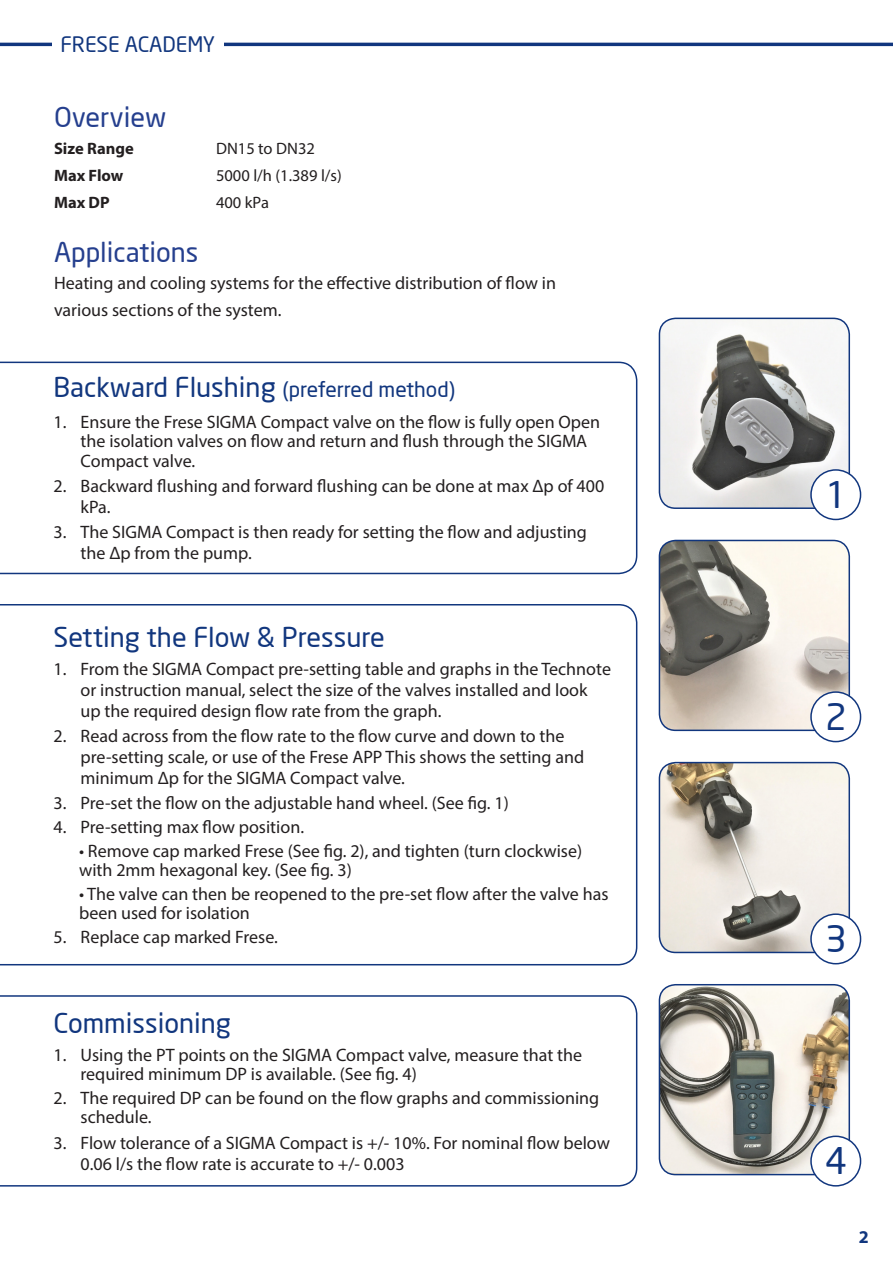
<style>
.page{position:relative;width:893px;height:1263px;background:#fff}
.page>*{position:absolute;margin:0;border:0;box-sizing:border-box;transform-origin:0 0}
.t1{font:36px "Neo Sans";color:#11367e}
.t2{font:27px "Neo Sans";color:#11367e}
.t3{font:27px "Neo Sans";color:#253f8e}
.t4{font:21px "Neo Sans";color:#11367e}
.t5{font:18px/21px "Myriad Pro";color:#231f20}
.t6{font:700 18px "Myriad Pro";color:#11367e}
.t7{font:16.5px "Myriad Pro";color:#231f20}
.t8{font:700 16.5px "Myriad Pro";color:#231f20}
.s1{font-size:27px}
</style>
<div class="page">
<hr style="left:0;top:43px;width:893px;height:3px;background:#11367e">
<div style="left:52px;top:36px;width:171px;height:16px;background:#fff"></div>
<svg style="left:0;top:604px;width:637px;height:361px"></svg>
<svg style="left:0;top:995px;width:637px;height:191px"></svg>
<svg style="left:0;top:362px;width:637px;height:212px"></svg>
<img style="left:659px;top:318px;width:190px;height:190px">
<div style="left:659px;top:318px;width:191px;height:191px;border:2px solid #11367e;border-radius:16px"></div>
<div style="left:811px;top:470px;width:49px;height:49px;background:#fff;border-radius:50%"></div>
<div style="left:810px;top:469px;width:51px;height:51px;border:2px solid #11367e;border-radius:50%"></div>
<img style="left:659px;top:540px;width:190px;height:190px">
<div style="left:659px;top:540px;width:191px;height:191px;border:2px solid #11367e;border-radius:16px"></div>
<div style="left:811px;top:692px;width:49px;height:50px;background:#fff;border-radius:50%"></div>
<div style="left:810px;top:691px;width:51px;height:51px;border:2px solid #11367e;border-radius:50%"></div>
<img style="left:659px;top:763px;width:189px;height:189px">
<div style="left:659px;top:762px;width:191px;height:191px;border:2px solid #11367e;border-radius:16px"></div>
<div style="left:811px;top:914px;width:49px;height:50px;background:#fff;border-radius:50%"></div>
<div style="left:810px;top:913px;width:51px;height:51px;border:2px solid #11367e;border-radius:50%"></div>
<img style="left:659px;top:985px;width:189px;height:189px">
<div style="left:659px;top:984px;width:191px;height:191px;border:2px solid #11367e;border-radius:16px"></div>
<div style="left:811px;top:1136px;width:49px;height:50px;background:#fff;border-radius:50%"></div>
<div style="left:810px;top:1135px;width:51px;height:51px;border:2px solid #11367e;border-radius:50%"></div>
<p class="t4" style="left:60px;top:32px;width:156px">FRESE ACADEMY</p>
<p class="t3" style="left:54px;top:100px;width:114px">Overview</p>
<p class="t8" style="left:54px;top:138px;width:81px">Size Range</p>
<p class="t7" style="left:216px;top:138px;width:100px">DN15 to DN32</p>
<p class="t8" style="left:54px;top:165px;width:71px">Max Flow</p>
<p class="t7" style="left:216px;top:165px;width:127px">5000 l/h (1.389 l/s)</p>
<p class="t8" style="left:54px;top:192px;width:57px">Max DP</p>
<p class="t7" style="left:216px;top:192px;width:54px">400 kPa</p>
<p class="t3" style="left:54px;top:235px;width:146px">Applications</p>
<p class="t5" style="left:54px;top:272px;width:504px">Heating and cooling systems for the effective distribution of flow in</p>
<p class="t5" style="left:54px;top:299px;width:229px">various sections of the system.</p>
<p class="t4" style="left:54px;top:377px;width:403px"><span class="s1">Backward Flushing</span> (preferred method)</p>
<p class="t5" style="left:81px;top:411px;width:521px;line-height:19.5px;text-indent:-27px">1. Ensure the Frese SIGMA Compact valve on the flow is fully open Open the isolation valves on flow and return and flush through the SIGMA<br>Compact valve.</p>
<p class="t5" style="left:81px;top:475px;width:525px;text-indent:-27px">2. Backward flushing and forward flushing can be done at max Δp of 400 kPa.</p>
<p class="t5" style="left:81px;top:521px;width:508px;text-indent:-27px">3. The SIGMA Compact is then ready for setting the flow and adjusting the Δp from the pump.</p>
<p class="t2" style="left:54px;top:620px;width:333px">Setting the Flow &amp; Pressure</p>
<p class="t5" style="left:81px;top:658px;width:532px;text-indent:-27px">1. From the SIGMA Compact pre-setting table and graphs in the Technote or instruction manual, select the size of the valves installed and look up the required design flow rate from the graph.</p>
<p class="t5" style="left:81px;top:725px;width:505px;text-indent:-27px">2. Read across from the flow rate to the flow curve and down to the pre-setting scale, or use of the Frese APP This shows the setting and minimum Δp for the SIGMA Compact valve.</p>
<p class="t5" style="left:54px;top:792px;width:457px">3. Pre-set the flow on the adjustable hand wheel. (See fig. 1)</p>
<p class="t5" style="left:54px;top:816px;width:252px">4. Pre-setting max flow position.</p>
<p class="t5" style="left:79px;top:841px;width:505px;line-height:19.5px">• Remove cap marked Frese (See fig. 2), and tighten (turn clockwise) with 2mm hexagonal key. (See fig. 3)</p>
<p class="t5" style="left:79px;top:884px;width:531px;line-height:19.5px">• The valve can then be reopened to the pre-set flow after the valve has been used for isolation</p>
<p class="t5" style="left:54px;top:926px;width:226px">5. Replace cap marked Frese.</p>
<p class="t2" style="left:54px;top:1006px;width:179px">Commissioning</p>
<p class="t5" style="left:81px;top:1044px;width:503px;line-height:19.5px;text-indent:-27px">1. Using the PT points on the SIGMA Compact valve, measure that the required minimum DP is available. (See fig. 4)</p>
<p class="t5" style="left:81px;top:1088px;width:520px;line-height:19.5px;text-indent:-27px">2. The required DP can be found on the flow graphs and commissioning schedule.</p>
<p class="t5" style="left:81px;top:1132px;width:531px;text-indent:-27px">3. Flow tolerance of a SIGMA Compact is +/- 10%. For nominal flow below<br>0.06 l/s the flow rate is accurate to +/- 0.003</p>
<p class="t1" style="left:825px;top:473px;width:23px">1</p>
<p class="t1" style="left:825px;top:694px;width:23px">2</p>
<p class="t1" style="left:825px;top:916px;width:23px">3</p>
<p class="t1" style="left:825px;top:1138px;width:23px">4</p>
<p class="t6" style="left:859px;top:1225px;width:11px">2</p>
</div>
